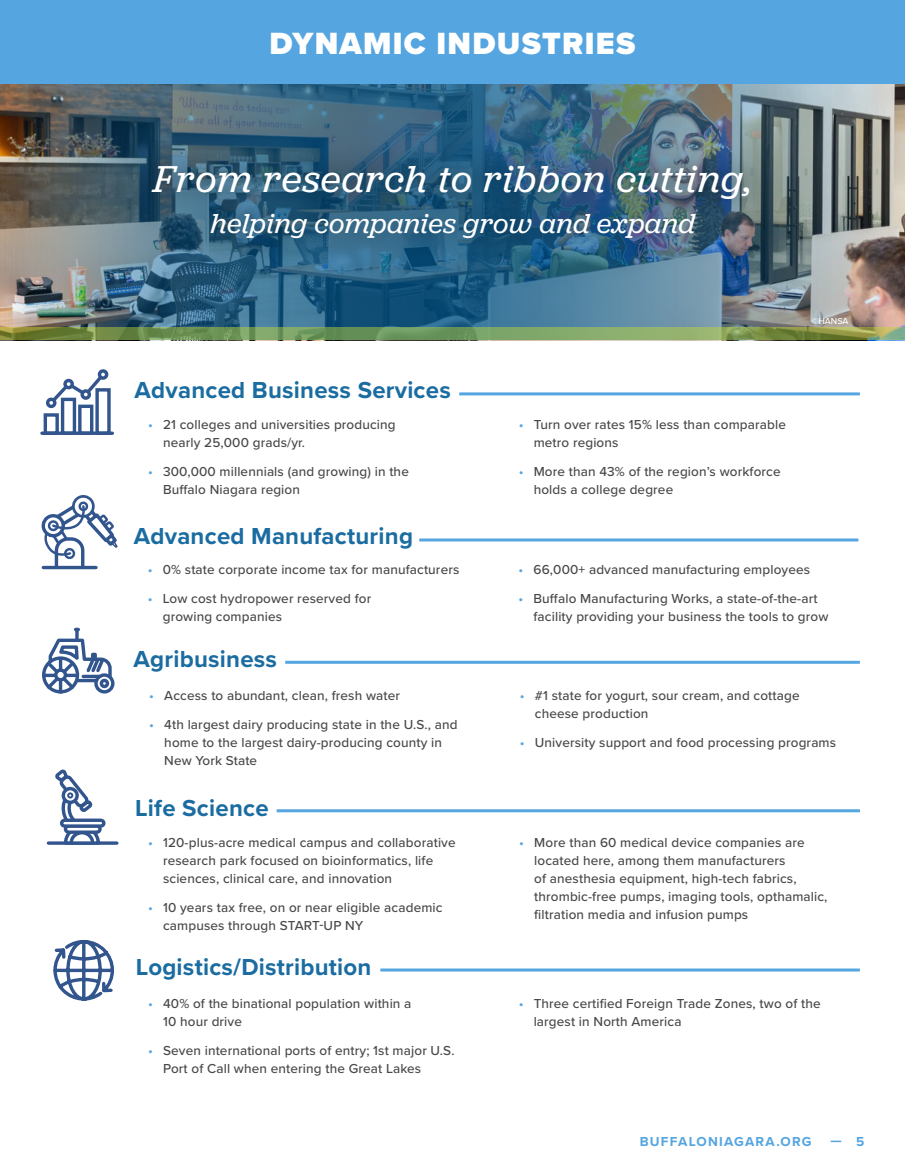
<style>
.page{position:relative;width:905px;height:1175px;background:#fff}
.page>*{position:absolute;margin:0;border:0;box-sizing:border-box;transform-origin:0 0}
.JUB_italic_Subhead{font:italic 39px "Jubilat";letter-spacing:.025em;color:#fff}
.t1{font:900 31.8px "Proxima Nova";letter-spacing:.04em;color:#fff}
.JUB_italic_Subhead-2{font:italic 28.5px "Jubilat";letter-spacing:.01em;color:#fff}
.Headlines{font:700 24px "Proxima Nova";letter-spacing:.01em;color:#1a6ca1}
.t2{font:500 13.5px/18px "Proxima Nova";letter-spacing:.01em;color:#484848}
.t3{font:700 13.5px "Proxima Nova";letter-spacing:.09em;color:#55a5e1}
.PHOTO_Credit{font:500 9px "Proxima Nova";color:#fff}
.s1{color:#55a5e1}
</style>
<div class="page">
<img style="left:0;top:83px;width:904px;height:244px">
<div style="left:126px;top:137px;width:650px;height:129px;background:#000;opacity:.75"></div>
<hr style="left:459px;top:392px;width:400px;height:3px;background:#55a5e1">
<svg style="left:46px;top:769px;width:73px;height:76px"></svg>
<svg style="left:53px;top:939px;width:61px;height:62px"></svg>
<div style="left:94px;top:673px;width:20px;height:20px;border:3px solid #32558e;border-radius:50%"></div>
<svg style="left:42px;top:627px;width:71px;height:67px"></svg>
<hr style="left:419px;top:538px;width:439px;height:3px;background:#55a5e1">
<hr style="left:285px;top:661px;width:574px;height:3px;background:#55a5e1">
<hr style="left:276px;top:809px;width:583px;height:3px;background:#55a5e1">
<hr style="left:380px;top:968px;width:479px;height:3px;background:#55a5e1">
<svg style="left:42px;top:370px;width:70px;height:65px"></svg>
<div style="left:46px;top:397px;width:10px;height:11px;border:3px solid #32558e;border-radius:50%"></div>
<div style="left:65px;top:380px;width:7px;height:7px;background:#fff;border-radius:50%"></div>
<div style="left:63px;top:379px;width:11px;height:10px;border:3px solid #32558e;border-radius:50%"></div>
<div style="left:80px;top:389px;width:11px;height:11px;border:3px solid #32558e;border-radius:50%"></div>
<div style="left:99px;top:371px;width:8px;height:7px;background:#fff;border-radius:50%"></div>
<div style="left:98px;top:369px;width:10px;height:11px;border:3px solid #32558e;border-radius:50%"></div>
<svg style="left:41px;top:495px;width:77px;height:75px"></svg>
<hr style="left:43px;top:566px;width:53px;height:3px;background:#32558e">
<div style="left:0;top:0;width:904px;height:83px;background:#55a5e1"></div>
<svg style="left:0;top:327px;width:904px;height:13px;background:#7a9958"></svg>
<h2 class="t1" style="left:269px;top:20px;width:367px">DYNAMIC INDUSTRIES</h2>
<p class="JUB_italic_Subhead" style="left:153px;top:155px;width:600px">From research to ribbon cutting,</p>
<p class="JUB_italic_Subhead-2" style="left:210px;top:205px;width:486px">helping companies grow and expand</p>
<p class="Headlines" style="left:134px;top:372px;width:318px">Advanced Business Services</p>
<p class="t2" style="left:163px;top:415px;width:234px;text-indent:-15px"><span class="s1">•</span> 21 colleges and universities producing nearly 25,000 grads/yr.</p>
<p class="t2" style="left:163px;top:462px;width:247px;text-indent:-15px"><span class="s1">•</span> 300,000 millennials (and growing) in the<br>Buffalo Niagara region</p>
<p class="Headlines" style="left:134px;top:518px;width:281px">Advanced Manufacturing</p>
<p class="PHOTO_Credit" style="left:811px;top:314px;width:39px">©HANSA</p>
<p class="t2" style="left:533px;top:415px;width:254px;text-indent:-15px"><span class="s1">•</span> Turn over rates 15% less than comparable metro regions</p>
<p class="t2" style="left:533px;top:462px;width:248px;text-indent:-15px"><span class="s1">•</span> More than 43% of the region’s workforce holds a college degree</p>
<p class="t2" style="left:148px;top:560px;width:313px"><span class="s1">•</span> 0% state corporate income tax for manufacturers</p>
<p class="t2" style="left:163px;top:589px;width:210px;text-indent:-15px"><span class="s1">•</span> Low cost hydropower reserved for growing companies</p>
<p class="Headlines" style="left:134px;top:641px;width:145px">Agribusiness</p>
<p class="t2" style="left:149px;top:686px;width:252px"><span class="s1">•</span> Access to abundant, clean, fresh water</p>
<p class="t2" style="left:164px;top:715px;width:295px;text-indent:-15px"><span class="s1">•</span> 4th largest dairy producing state in the U.S., and home to the largest dairy-producing county in<br>New York State</p>
<p class="Headlines" style="left:135px;top:790px;width:135px">Life Science</p>
<p class="t2" style="left:163px;top:833px;width:294px;text-indent:-15px"><span class="s1">•</span> 120-plus-acre medical campus and collaborative research park focused on bioinformatics, life sciences, clinical care, and innovation</p>
<p class="t2" style="left:163px;top:898px;width:281px;text-indent:-15px"><span class="s1">•</span> 10 years tax free, on or near eligible academic campuses through START-UP NY</p>
<p class="Headlines" style="left:136px;top:949px;width:237px">Logistics/Distribution</p>
<p class="t2" style="left:163px;top:993px;width:250px;text-indent:-15px"><span class="s1">•</span> 40% of the binational population within a<br>10 hour drive</p>
<p class="t2" style="left:163px;top:1041px;width:293px;text-indent:-15px"><span class="s1">•</span> Seven international ports of entry; 1st major U.S.<br>Port of Call when entering the Great Lakes</p>
<p class="t2" style="left:518px;top:560px;width:293px"><span class="s1">•</span> 66,000+ advanced manufacturing employees</p>
<p class="t2" style="left:533px;top:589px;width:296px;text-indent:-15px"><span class="s1">•</span> Buffalo Manufacturing Works, a state-of-the-art facility providing your business the tools to grow</p>
<p class="t2" style="left:535px;top:686px;width:266px;text-indent:-15px"><span class="s1">•</span> #1 state for yogurt, sour cream, and cottage cheese production</p>
<p class="t2" style="left:520px;top:733px;width:318px"><span class="s1">•</span> University support and food processing programs</p>
<p class="t2" style="left:534px;top:833px;width:295px;text-indent:-15px"><span class="s1">•</span> More than 60 medical device companies are located here, among them manufacturers<br>of anesthesia equipment, high-tech fabrics, thrombic-free pumps, imaging tools, opthamalic, filtration media and infusion pumps</p>
<p class="t2" style="left:533px;top:993px;width:288px;text-indent:-15px"><span class="s1">•</span> Three certified Foreign Trade Zones, two of the largest in North America</p>
<p class="t3" style="left:639px;top:1131px;width:173px">BUFFALONIAGARA.ORG</p>
<p class="t3" style="left:830px;top:1131px;width:35px">— 5</p>
</div>
